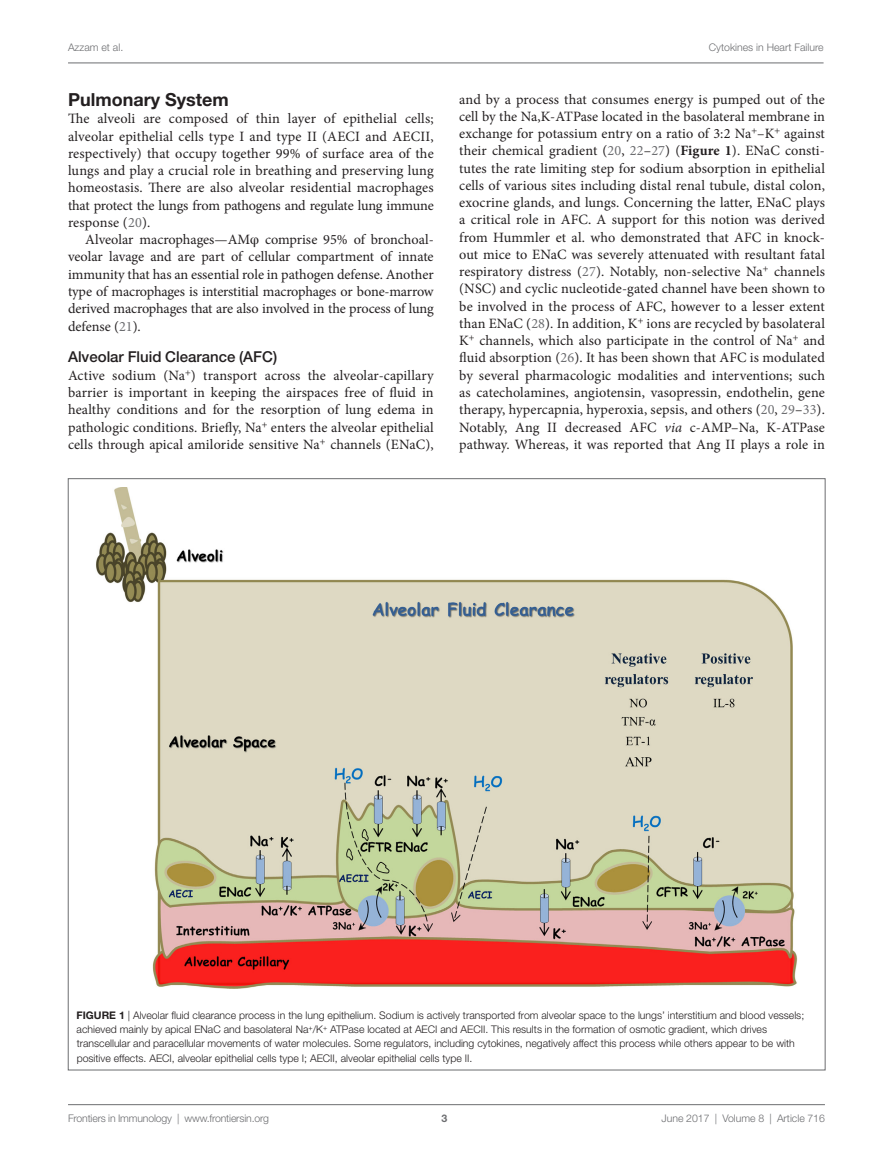
<style>
.page{position:relative;width:893px;height:1170px;background:#fff}
.page>*{position:absolute;margin:0;border:0;box-sizing:border-box;transform-origin:0 0}
.t1{font:700 18px "Helvetica Neue LT Std";color:#231f20}
.t2{font:500 15px "Helvetica Neue LT Std";color:#231f20}
.t3{font:14.25px/17.2px "Minion Pro";letter-spacing:-.005em;color:#231f20;text-align:justify}
.t4{font:300 10.5px/14.2px "Helvetica Neue LT Std";color:#231f20}
.t5{font:300 10.5px "Helvetica Neue LT Std";color:#6c6d70}
.t6{font:700 10.5px "Helvetica Neue LT Std";color:#6c6d70}
.s1{color:#6c6d70}
.s2{font-family:"STIX General"}
.s3{font-weight:700}
.s4{font-style:italic}
</style>
<div class="page">
<img style="left:96px;top:487px;width:701px;height:501px">
<hr style="left:68px;top:1104px;width:757px;height:1px;background:#6c6d70">
<hr style="left:68px;top:63px;width:755px;height:1px;background:#6c6d70">
<p class="t5" style="left:68px;top:41px;width:57px">Azzam et al.</p>
<p class="t5" style="left:709px;top:41px;width:116px">Cytokines in Heart Failure</p>
<p class="t1" style="left:68px;top:88px;width:162px">Pulmonary System</p>
<p class="t3" style="left:68px;top:110px;width:367px">The alveoli are composed of thin layer of epithelial cells; alveolar epithelial cells type I and type II (AECI and AECII, respectively) that occupy together 99% of surface area of the lungs and play a crucial role in breathing and preserving lung homeostasis. There are also alveolar residential macrophages that protect the lungs from pathogens and regulate lung immune response (<span class="s1">20</span>).</p>
<p class="t3" style="left:68px;top:231px;width:367px;text-indent:17px">Alveolar macrophages—AM<span class="s2">φ</span> comprise 95% of bronchoal&shy;veolar lavage and are part of cellular compartment of innate immunity that has an essential role in pathogen defense. Another type of macrophages is interstitial macrophages or bone-marrow derived macrophages that are also involved in the process of lung defense (<span class="s1">21</span>).</p>
<p class="t2" style="left:68px;top:348px;width:211px">Alveolar Fluid Clearance (AFC)</p>
<p class="t3" style="left:68px;top:366px;width:367px">Active sodium (Na<sup>+</sup>) transport across the alveolar-capillary barrier is important in keeping the airspaces free of fluid in healthy conditions and for the resorption of lung edema in pathologic conditions. Briefly, Na<sup>+</sup> enters the alveolar epithelial cells through apical amiloride sensitive Na<sup>+</sup> channels (ENaC),</p>
<p class="t3" style="left:459px;top:90px;width:367px">and by a process that consumes energy is pumped out of the cell by the Na,K-ATPase located in the basolateral membrane in exchange for potassium entry on a ratio of 3:2 Na<sup>+</sup>–K<sup>+</sup> against their chemical gradient (<span class="s1">20</span>, <span class="s1">22</span>–<span class="s1">27</span>) (<span class="s3">Figure 1</span>). ENaC consti&shy;tutes the rate limiting step for sodium absorption in epithelial cells of various sites including distal renal tubule, distal colon, exocrine glands, and lungs. Concerning the latter, ENaC plays a critical role in AFC. A support for this notion was derived from Hummler et al. who demonstrated that AFC in knock&shy;out mice to ENaC was severely attenuated with resultant fatal respiratory distress (<span class="s1">27</span>). Notably, non-selective Na<sup>+</sup> channels (NSC) and cyclic nucleotide-gated channel have been shown to be involved in the process of AFC, however to a lesser extent than ENaC (<span class="s1">28</span>). In addition, K<sup>+</sup> ions are recycled by basolateral K<sup>+</sup> channels, which also participate in the control of Na<sup>+</sup> and fluid absorption (<span class="s1">26</span>). It has been shown that AFC is modulated by several pharmacologic modalities and interventions; such as catecholamines, angiotensin, vasopressin, endothelin, gene therapy, hypercapnia, hyperoxia, sepsis, and others (<span class="s1">20</span>, <span class="s1">29</span>–<span class="s1">33</span>).<br>Notably, Ang II decreased AFC <span class="s4">via</span> c-AMP–Na, K-ATPase pathway. Whereas, it was reported that Ang II plays a role in</p>
<p class="t4" style="left:77px;top:1007px;width:729px"><span class="s3">Figure 1</span> | Alveolar fluid clearance process in the lung epithelium. Sodium is actively transported from alveolar space to the lungs’ interstitium and blood vessels; achieved mainly by apical ENaC and basolateral Na<sup>+</sup>/K<sup>+</sup> ATPase located at AECI and AECII. This results in the formation of osmotic gradient, which drives transcellular and paracellular movements of water molecules. Some regulators, including cytokines, negatively affect this process while others appear to be with positive effects. AECI, alveolar epithelial cells type I; AECII, alveolar epithelial cells type II.</p>
<p class="t5" style="left:68px;top:1111px;width:203px">Frontiers in Immunology | www.frontiersin.org</p>
<p class="t5" style="left:662px;top:1111px;width:165px">June 2017 | Volume 8 | Article 716</p>
<p class="t6" style="left:441px;top:1111px;width:7px">3</p>
</div>
